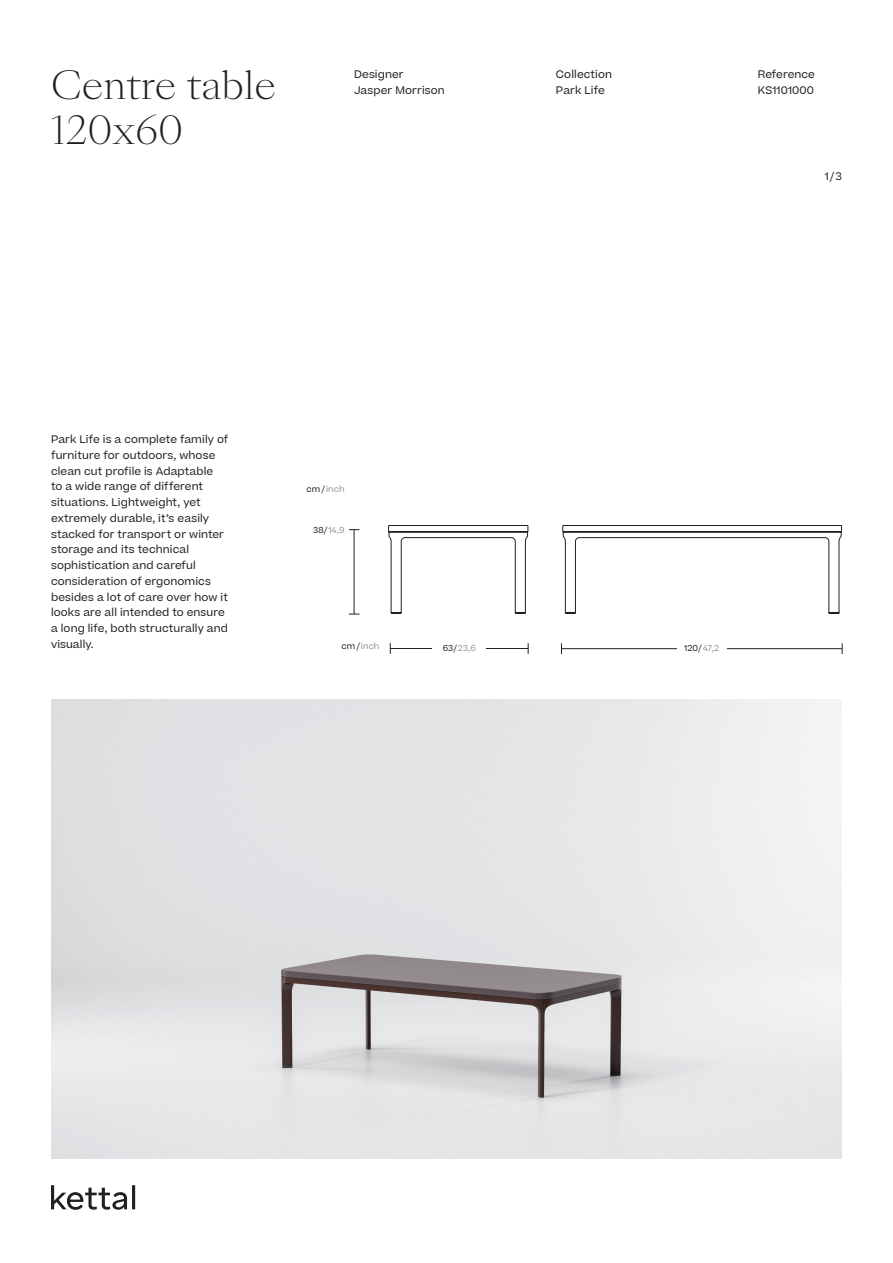
<style>
.page{position:relative;width:893px;height:1263px;background:#fff}
.page>*{position:absolute;margin:0;border:0;box-sizing:border-box;transform-origin:0 0}
.t1{font:300 37.5px "Sang Bleu Kingdom";color:#231f20}
.t2{font:10.5px/15.8px "Beatrice";letter-spacing:.01em;color:#231f20}
.Beatrice_5_5{font:8.25px "Beatrice";letter-spacing:.01em;color:#939598}
.Beatrice_5_5-2{font:8.25px "Beatrice";color:#231f20}
.s1{color:#231f20}
.s2{color:#939598}
</style>
<div class="page">
<hr style="left:561px;top:648px;width:281px;height:1px;background:#231f20">
<hr style="left:390px;top:648px;width:138px;height:1px;background:#231f20">
<hr style="left:354px;top:529px;width:1px;height:85px;background:#231f20">
<div style="left:677px;top:641px;width:49px;height:14px;background:#fff"></div>
<div style="left:433px;top:641px;width:53px;height:14px;background:#fff"></div>
<svg style="left:51px;top:1185px;width:84px;height:25px"></svg>
<img style="left:51px;top:699px;width:791px;height:460px">
<svg style="left:388px;top:525px;width:454px;height:89px"></svg>
<p class="t1" style="left:51px;top:59px;width:227px">Centre table</p>
<p class="t1" style="left:51px;top:104px;width:134px">120x60</p>
<p class="t2" style="left:354px;top:66px;width:51px">Designer</p>
<p class="t2" style="left:354px;top:82px;width:92px">Jasper Morrison</p>
<p class="t2" style="left:556px;top:66px;width:58px">Collection</p>
<p class="t2" style="left:556px;top:82px;width:50px">Park Life</p>
<p class="t2" style="left:758px;top:66px;width:59px">Reference</p>
<p class="t2" style="left:758px;top:82px;width:58px">KS1101000</p>
<p class="t2" style="left:825px;top:168px;width:19px">1/3</p>
<p class="t2" style="left:51px;top:431px;width:179px">Park Life is a complete family of furniture for outdoors, whose clean cut profile is Adaptable<br>to a wide range of different situations. Lightweight, yet extremely durable, it’s easily stacked for transport or winter storage and its technical sophistication and careful consideration of ergonomics besides a lot of care over how it looks are all intended to ensure a long life, both structurally and visually.</p>
<p class="Beatrice_5_5" style="left:307px;top:483px;width:39px"><span class="s1">cm/</span> inch</p>
<p class="Beatrice_5_5" style="left:313px;top:524px;width:33px"><span class="s1">38/</span> 14,9</p>
<p class="Beatrice_5_5" style="left:341px;top:640px;width:39px"><span class="s1">cm /</span> inch</p>
<p class="Beatrice_5_5" style="left:443px;top:643px;width:34px"><span class="s1">63/</span>23,6</p>
<p class="Beatrice_5_5-2" style="left:684px;top:643px;width:36px">120/<span class="s2">47,2</span></p>
</div>
